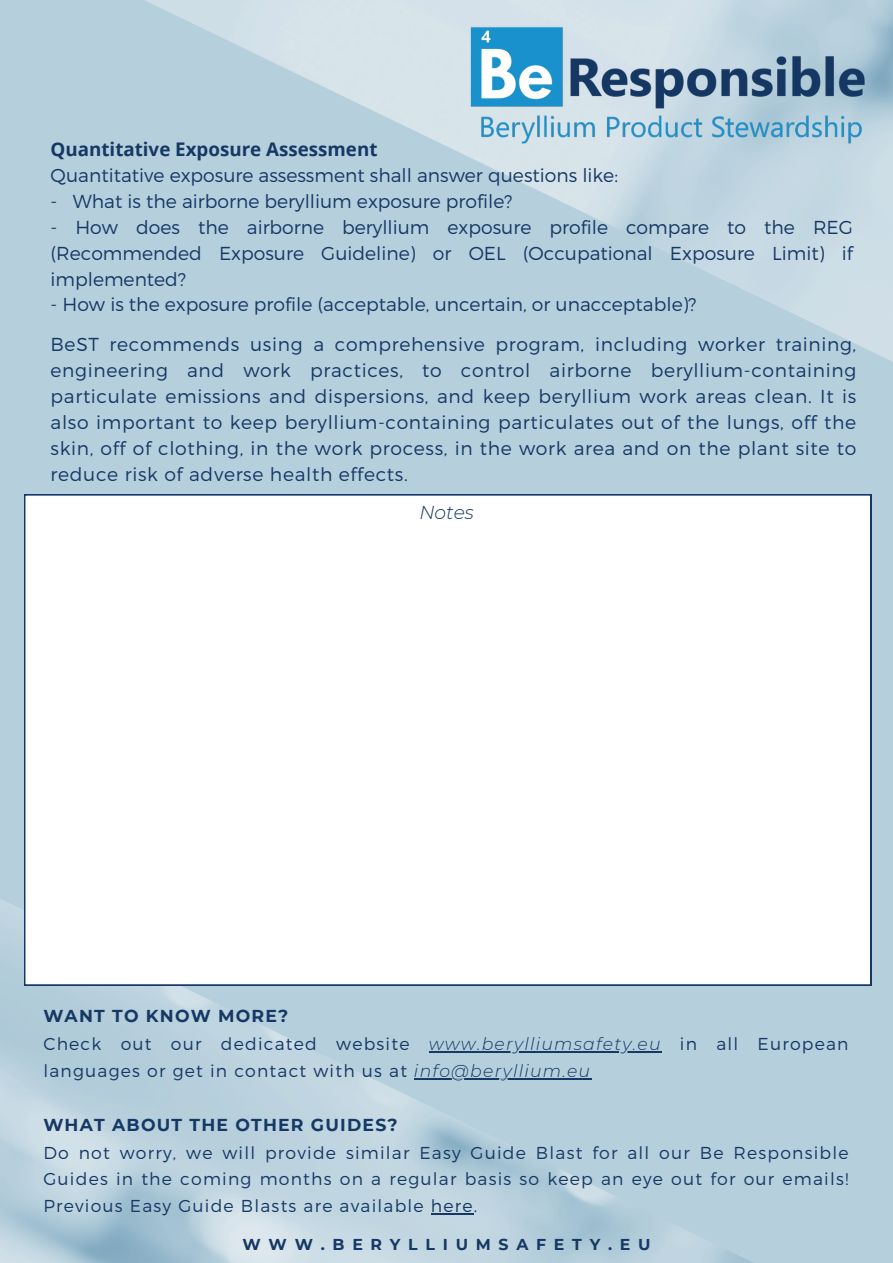
<style>
.page{position:relative;width:893px;height:1263px;background:#b5cfdd}
.page>*{position:absolute;margin:0;border:0;box-sizing:border-box;transform-origin:0 0}
.t1{font:300 18.75px/25.9px "Montserrat";color:#163864;text-align:justify}
.t2{font:italic 300 18.75px "Montserrat";color:#163864}
.t3{font:300 17.25px/26.8px "Montserrat";letter-spacing:.07em;color:#163864}
.t4{font:700 15.75px "Montserrat";letter-spacing:.49em;color:#163864}
.s1{font-family:"Open Sans";font-weight:700}
.s2{font-weight:700}
.s3{font-style:italic}
</style>
<div class="page">
<img style="left:145px;top:0;width:748px;height:495px">
<img style="left:446px;top:12px;width:443px;height:154px">
<img style="left:0;top:899px;width:804px;height:364px">
<hr style="left:429px;top:1051px;width:233px;height:1px;background:#163864">
<hr style="left:414px;top:1078px;width:177px;height:2px;background:#163864">
<hr style="left:431px;top:1213px;width:43px;height:1px;background:#163864">
<div style="left:24px;top:494px;width:847px;height:491px;background:#fff"></div>
<h1 class="t1" style="left:51px;top:136px;width:569px"><span class="s1">Quantitative Exposure Assessment<br></span>Quantitative exposure assessment shall answer questions like:</h1>
<h1 class="t1" style="left:51px;top:187px;width:463px">- What is the airborne beryllium exposure profile?</h1>
<h1 class="t1" style="left:51px;top:213px;width:804px">- How does the airborne beryllium exposure profile compare to the REG (Recommended Exposure Guideline) or OEL (Occupational Exposure Limit) if implemented?</h1>
<h1 class="t1" style="left:51px;top:291px;width:647px">- How is the exposure profile (acceptable, uncertain, or unacceptable)?</h1>
<h1 class="t1" style="left:51px;top:331px;width:807px">BeST recommends using a comprehensive program, including worker training, engineering and work practices, to control airborne beryllium-containing particulate emissions and dispersions, and keep beryllium work areas clean. It is also important to keep beryllium-containing particulates out of the lungs, off the skin, off of clothing, in the work process, in the work area and on the plant site to reduce risk of adverse health effects.</h1>
<p class="t2" style="left:419px;top:501px;width:56px">Notes</p>
<p class="t3" style="left:43px;top:1001px;width:368px;line-height:27.6px"><span class="s2">WANT TO KNOW MORE?<br></span>Check out our dedicated website</p>
<h1 class="t3" style="left:43px;top:1029px;width:806px;line-height:27.6px;text-indent:385px"><span class="s3">www.berylliumsafety.eu</span> in all European languages or get in contact with us at <span class="s3">info@beryllium.eu</span></h1>
<h1 class="t3" style="left:43px;top:1111px;width:806px"><span class="s2">WHAT ABOUT THE OTHER GUIDES?<br></span>Do not worry, we will provide similar Easy Guide Blast for all our Be Responsible Guides in the coming months on a regular basis so keep an eye out for our emails!<br>Previous Easy Guide Blasts are available here.</h1>
<p class="t4" style="left:243px;top:1234px;width:409px">WWW.BERYLLIUMSAFETY.EU</p>
</div>
